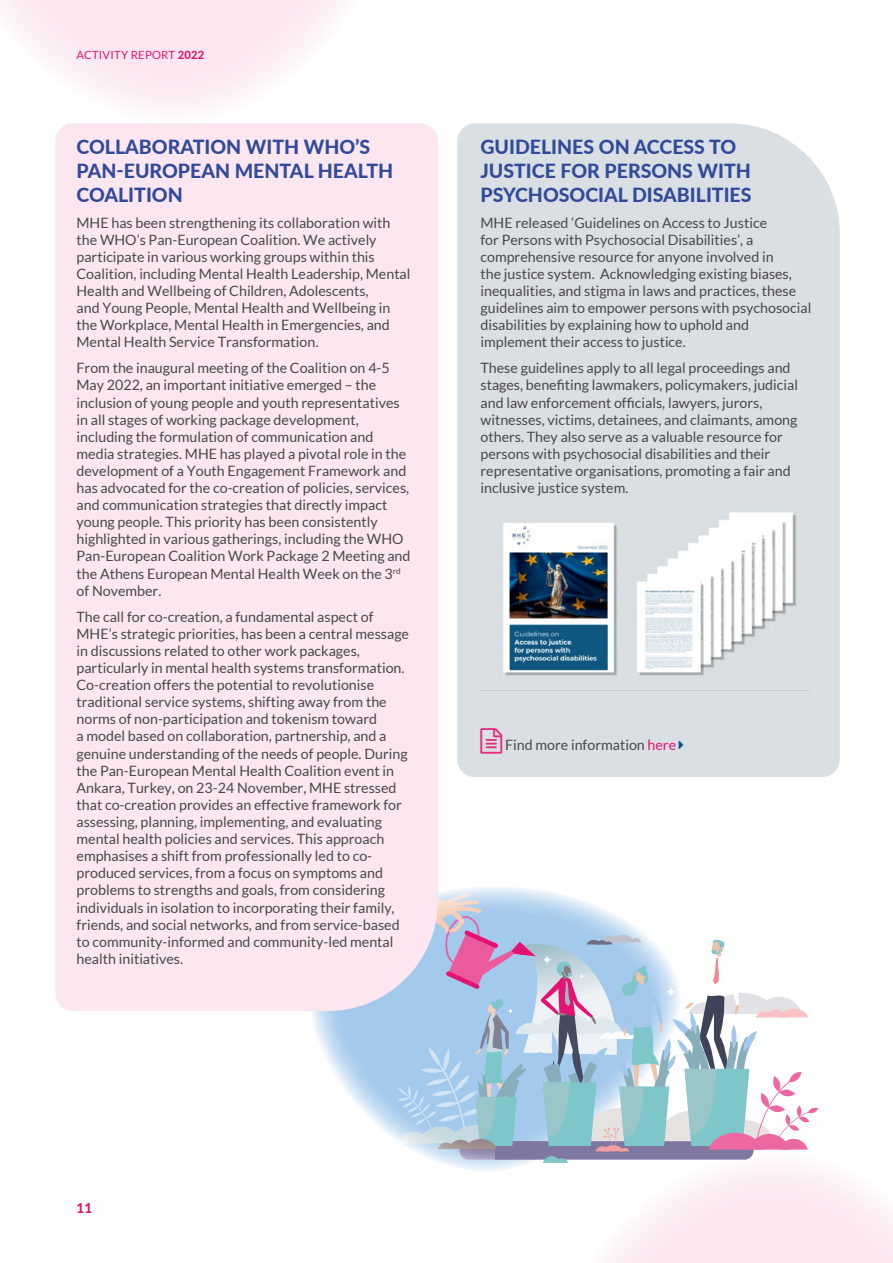
<style>
.page{position:relative;width:893px;height:1263px;background:#fff}
.page>*{position:absolute;margin:0;border:0;box-sizing:border-box;transform-origin:0 0}
.t1{font:800 19.5px/24px "Lato";color:#314a9a}
.t2{font:14.25px/17.1px "Lato";color:#484847}
.t3{font:800 13.5px "Lato";color:#e31370}
.t4{font:11.25px "Lato";letter-spacing:.02em;color:#e31370}
.s1{font-weight:800}
.s2{color:#e31370}
</style>
<div class="page">
<svg style="left:0;top:0;width:343px;height:110px;fill:#fcebf3"></svg>
<svg style="left:312px;top:1011px;width:53px;height:101px"></svg>
<svg style="left:365px;top:887px;width:528px;height:376px"></svg>
<svg style="left:542px;top:955px;width:10px;height:10px"></svg>
<svg style="left:666px;top:987px;width:10px;height:10px"></svg>
<div style="left:55px;top:123px;width:383px;height:888px;background:#fce7f1"></div>
<div style="left:457px;top:123px;width:383px;height:654px;background:#dadfe3"></div>
<img style="left:480px;top:505px;width:329px;height:185px">
<svg style="left:480px;top:728px;width:22px;height:26px"></svg>
<svg style="left:679px;top:741px;width:4px;height:8px"></svg>
<p class="t4" style="left:77px;top:48px;width:129px">ACTIVITY REPORT <span class="s1">2022</span></p>
<h1 class="t1" style="left:77px;top:134px;width:318px">COLLABORATION WITH WHO’S<br>PAN-EUROPEAN MENTAL HEALTH<br>COALITION</h1>
<p class="t2" style="left:77px;top:214px;width:335px">MHE has been strengthening its collaboration with the WHO’s Pan-European Coalition. We actively participate in various working groups within this Coalition, including Mental Health Leadership, Mental Health and Wellbeing of Children, Adolescents,<br>and Young People, Mental Health and Wellbeing in the Workplace, Mental Health in Emergencies, and Mental Health Service Transformation.</p>
<p class="t2" style="left:77px;top:359px;width:335px">From the inaugural meeting of the Coalition on 4-5<br>May 2022, an important initiative emerged – the inclusion of young people and youth representatives in all stages of working package development, including the formulation of communication and media strategies. MHE has played a pivotal role in the development of a Youth Engagement Framework and has advocated for the co-creation of policies, services, and communication strategies that directly impact young people. This priority has been consistently highlighted in various gatherings, including the WHO Pan-European Coalition Work Package 2 Meeting and the Athens European Mental Health Week on the 3<sup>rd </sup>of November.</p>
<p class="t2" style="left:77px;top:608px;width:334px">The call for co-creation, a fundamental aspect of MHE’s strategic priorities, has been a central message in discussions related to other work packages, particularly in mental health systems transformation.<br>Co-creation offers the potential to revolutionise traditional service systems, shifting away from the norms of non-participation and tokenism toward<br>a model based on collaboration, partnership, and a genuine understanding of the needs of people. During the Pan-European Mental Health Coalition event in Ankara, Turkey, on 23-24 November, MHE stressed that co-creation provides an effective framework for assessing, planning, implementing, and evaluating mental health policies and services. This approach emphasises a shift from professionally led to co&shy;produced services, from a focus on symptoms and problems to strengths and goals, from considering individuals in isolation to incorporating their family, friends, and social networks, and from service-based to community-informed and community-led mental health initiatives.</p>
<h1 class="t1" style="left:480px;top:134px;width:273px">GUIDELINES ON ACCESS TO<br>JUSTICE FOR PERSONS WITH<br>PSYCHOSOCIAL DISABILITIES</h1>
<p class="t2" style="left:480px;top:214px;width:332px">MHE released ‘Guidelines on Access to Justice<br>for Persons with Psychosocial Disabilities’, a comprehensive resource for anyone involved in<br>the justice system. Acknowledging existing biases, inequalities, and stigma in laws and practices, these guidelines aim to empower persons with psychosocial disabilities by explaining how to uphold and implement their access to justice.</p>
<p class="t2" style="left:480px;top:359px;width:319px">These guidelines apply to all legal proceedings and stages, benefiting lawmakers, policymakers, judicial and law enforcement officials, lawyers, jurors, witnesses, victims, detainees, and claimants, among others. They also serve as a valuable resource for persons with psychosocial disabilities and their representative organisations, promoting a fair and inclusive justice system.</p>
<p class="t2" style="left:505px;top:736px;width:173px">Find more information <span class="s2">here</span></p>
<p class="t3" style="left:77px;top:1198px;width:17px">11</p>
</div>
